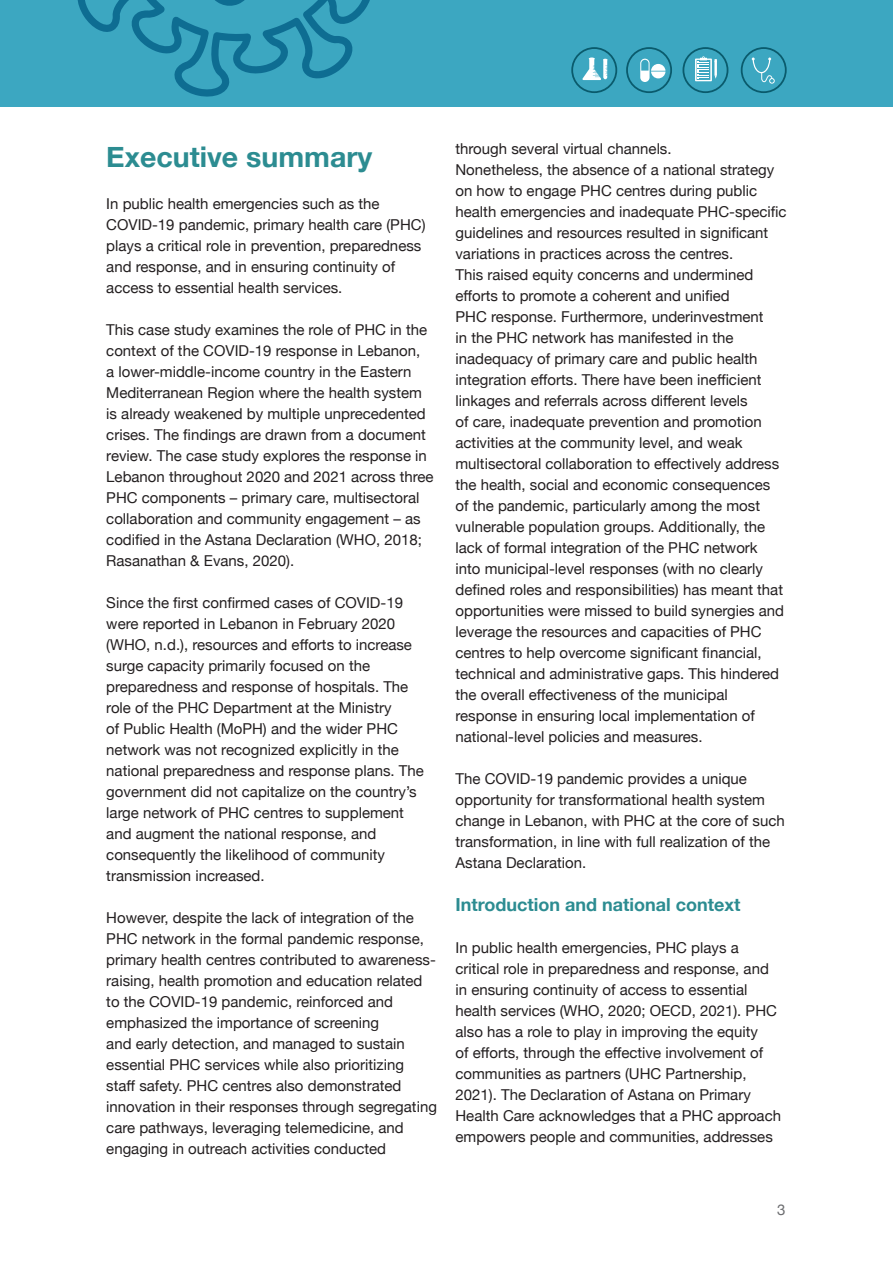
<style>
.page{position:relative;width:893px;height:1263px;background:#fff}
.page>*{position:absolute;margin:0;border:0;box-sizing:border-box;transform-origin:0 0}
.t1{font:700 28.5px "Helvetica Neue";color:#2c8c91}
.t2{font:700 18px "Helvetica Neue";color:#2c8c91}
.t3{font:15px/21px "Helvetica Neue";color:#231f20}
.t4{font:15px "Helvetica Neue";color:#6c6d70}
</style>
<div class="page">
<div style="left:0;top:0;width:893px;height:106px;background:#3ca7c1"></div>
<svg style="left:77px;top:0;width:293px;height:97px"></svg>
<div style="left:741px;top:47px;width:46px;height:46px;border:2px solid #2c8c91;border-radius:50%"></div>
<div style="left:682px;top:47px;width:46px;height:46px;border:2px solid #2c8c91;border-radius:50%"></div>
<div style="left:626px;top:47px;width:46px;height:46px;border:2px solid #2c8c91;border-radius:50%"></div>
<div style="left:571px;top:47px;width:46px;height:46px;border:2px solid #2c8c91;border-radius:50%"></div>
<svg style="left:640px;top:59px;width:25px;height:23px"></svg>
<svg style="left:695px;top:56px;width:22px;height:25px"></svg>
<svg style="left:752px;top:58px;width:23px;height:26px"></svg>
<svg style="left:582px;top:57px;width:26px;height:23px"></svg>
<h1 class="t1" style="left:106px;top:135px;width:267px">Executive summary</h1>
<p class="t3" style="left:106px;top:194px;width:321px">In public health emergencies such as the COVID-19 pandemic, primary health care (PHC) plays a critical role in prevention, preparedness and response, and in ensuring continuity of access to essential health services.</p>
<p class="t3" style="left:106px;top:320px;width:329px">This case study examines the role of PHC in the context of the COVID-19 response in Lebanon,<br>a lower-middle-income country in the Eastern Mediterranean Region where the health system is already weakened by multiple unprecedented crises. The findings are drawn from a document review. The case study explores the response in Lebanon throughout 2020 and 2021 across three PHC components – primary care, multisectoral collaboration and community engagement – as codified in the Astana Declaration (WHO, 2018; Rasanathan &amp; Evans, 2020).</p>
<p class="t3" style="left:106px;top:593px;width:319px">Since the first confirmed cases of COVID-19 were reported in Lebanon in February 2020 (WHO, n.d.), resources and efforts to increase surge capacity primarily focused on the preparedness and response of hospitals. The role of the PHC Department at the Ministry<br>of Public Health (MoPH) and the wider PHC network was not recognized explicitly in the national preparedness and response plans. The government did not capitalize on the country’s large network of PHC centres to supplement and augment the national response, and consequently the likelihood of community transmission increased.</p>
<p class="t3" style="left:106px;top:908px;width:332px">However, despite the lack of integration of the PHC network in the formal pandemic response, primary health centres contributed to awareness&shy;raising, health promotion and education related to the COVID-19 pandemic, reinforced and emphasized the importance of screening<br>and early detection, and managed to sustain essential PHC services while also prioritizing<br>staff safety. PHC centres also demonstrated innovation in their responses through segregating care pathways, leveraging telemedicine, and engaging in outreach activities conducted</p>
<p class="t3" style="left:455px;top:139px;width:333px">through several virtual channels.<br>Nonetheless, the absence of a national strategy on how to engage PHC centres during public health emergencies and inadequate PHC-specific guidelines and resources resulted in significant variations in practices across the centres.<br>This raised equity concerns and undermined efforts to promote a coherent and unified<br>PHC response. Furthermore, underinvestment<br>in the PHC network has manifested in the inadequacy of primary care and public health integration efforts. There have been inefficient linkages and referrals across different levels<br>of care, inadequate prevention and promotion activities at the community level, and weak multisectoral collaboration to effectively address the health, social and economic consequences of the pandemic, particularly among the most vulnerable population groups. Additionally, the lack of formal integration of the PHC network<br>into municipal-level responses (with no clearly defined roles and responsibilities) has meant that opportunities were missed to build synergies and leverage the resources and capacities of PHC centres to help overcome significant financial, technical and administrative gaps. This hindered the overall effectiveness of the municipal response in ensuring local implementation of national-level policies and measures.</p>
<p class="t3" style="left:455px;top:769px;width:331px">The COVID-19 pandemic provides a unique opportunity for transformational health system change in Lebanon, with PHC at the core of such transformation, in line with full realization of the Astana Declaration.</p>
<p class="t2" style="left:455px;top:890px;width:286px">Introduction and national context</p>
<p class="t3" style="left:455px;top:938px;width:327px">In public health emergencies, PHC plays a critical role in preparedness and response, and in ensuring continuity of access to essential health services (WHO, 2020; OECD, 2021). PHC also has a role to play in improving the equity<br>of efforts, through the effective involvement of communities as partners (UHC Partnership, 2021). The Declaration of Astana on Primary Health Care acknowledges that a PHC approach empowers people and communities, addresses</p>
<p class="t4" style="left:777px;top:1198px;width:10px">3</p>
</div>
